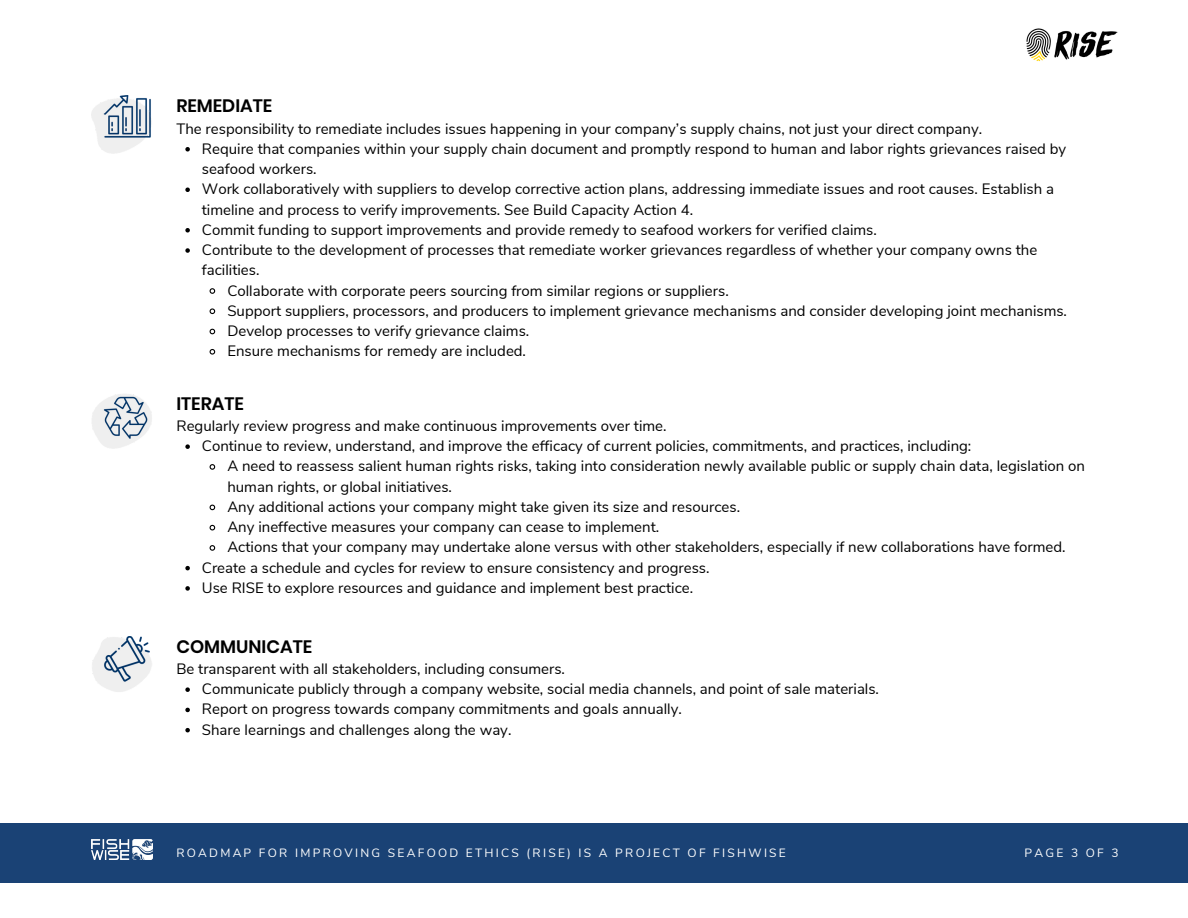
<style>
.page{position:relative;width:1188px;height:918px;background:#fff}
.page>*{position:absolute;margin:0;border:0;box-sizing:border-box;transform-origin:0 0}
.t1{font:600 18px "Poppins";color:#000}
.t2{font:15px/20.2px "Nunito Sans";color:#000}
.t3{font:12px "Nunito Sans";letter-spacing:.185em;color:#fff}
</style>
<div class="page">
<div style="left:0;top:823px;width:1188px;height:59px;background:#1a4275"></div>
<img style="left:92px;top:839px;width:61px;height:20px">
<img style="left:1026px;top:28px;width:92px;height:34px">
<svg style="left:185px;top:147px;width:5px;height:5px"></svg>
<svg style="left:185px;top:188px;width:5px;height:4px"></svg>
<svg style="left:185px;top:228px;width:5px;height:5px"></svg>
<svg style="left:185px;top:248px;width:5px;height:5px"></svg>
<svg style="left:209px;top:288px;width:7px;height:6px"></svg>
<svg style="left:209px;top:308px;width:7px;height:7px"></svg>
<svg style="left:209px;top:328px;width:7px;height:7px"></svg>
<svg style="left:209px;top:349px;width:7px;height:6px"></svg>
<img style="left:92px;top:96px;width:60px;height:57px">
<svg style="left:185px;top:444px;width:5px;height:5px"></svg>
<svg style="left:209px;top:464px;width:7px;height:6px"></svg>
<svg style="left:209px;top:504px;width:7px;height:7px"></svg>
<svg style="left:209px;top:524px;width:7px;height:7px"></svg>
<svg style="left:209px;top:545px;width:7px;height:6px"></svg>
<svg style="left:185px;top:566px;width:5px;height:4px"></svg>
<svg style="left:185px;top:586px;width:5px;height:5px"></svg>
<img style="left:92px;top:394px;width:60px;height:54px">
<img style="left:92px;top:636px;width:60px;height:56px">
<svg style="left:185px;top:687px;width:5px;height:5px"></svg>
<svg style="left:185px;top:708px;width:5px;height:4px"></svg>
<svg style="left:185px;top:728px;width:5px;height:4px"></svg>
<p class="t1" style="left:176px;top:93px;width:97px">REMEDIATE</p>
<p class="t2" style="left:176px;top:118px;width:807px">The responsibility to remediate includes issues happening in your company’s supply chains, not just your direct company.</p>
<p class="t2" style="left:202px;top:139px;width:866px">Require that companies within your supply chain document and promptly respond to human and labor rights grievances raised by seafood workers.</p>
<p class="t2" style="left:202px;top:179px;width:854px">Work collaboratively with suppliers to develop corrective action plans, addressing immediate issues and root causes. Establish a timeline and process to verify improvements. See Build Capacity Action 4.</p>
<p class="t2" style="left:202px;top:220px;width:677px">Commit funding to support improvements and provide remedy to seafood workers for verified claims.</p>
<p class="t2" style="left:202px;top:240px;width:837px">Contribute to the development of processes that remediate worker grievances regardless of whether your company owns the facilities.</p>
<p class="t2" style="left:227px;top:280px;width:503px">Collaborate with corporate peers sourcing from similar regions or suppliers.</p>
<p class="t2" style="left:227px;top:301px;width:841px">Support suppliers, processors, and producers to implement grievance mechanisms and consider developing joint mechanisms.</p>
<p class="t2" style="left:227px;top:321px;width:304px">Develop processes to verify grievance claims.</p>
<p class="t2" style="left:227px;top:341px;width:300px">Ensure mechanisms for remedy are included.</p>
<p class="t1" style="left:176px;top:391px;width:69px">ITERATE</p>
<p class="t2" style="left:176px;top:416px;width:492px">Regularly review progress and make continuous improvements over time.</p>
<p class="t2" style="left:202px;top:436px;width:771px">Continue to review, understand, and improve the efficacy of current policies, commitments, and practices, including:</p>
<p class="t2" style="left:227px;top:456px;width:859px">A need to reassess salient human rights risks, taking into consideration newly available public or supply chain data, legislation on human rights, or global initiatives.</p>
<p class="t2" style="left:227px;top:497px;width:514px">Any additional actions your company might take given its size and resources.</p>
<p class="t2" style="left:227px;top:517px;width:433px">Any ineffective measures your company can cease to implement.</p>
<p class="t2" style="left:227px;top:537px;width:840px">Actions that your company may undertake alone versus with other stakeholders, especially if new collaborations have formed.</p>
<p class="t2" style="left:202px;top:558px;width:509px">Create a schedule and cycles for review to ensure consistency and progress.</p>
<p class="t2" style="left:202px;top:578px;width:493px">Use RISE to explore resources and guidance and implement best practice.</p>
<p class="t1" style="left:176px;top:634px;width:137px">COMMUNICATE</p>
<p class="t2" style="left:176px;top:659px;width:390px">Be transparent with all stakeholders, including consumers.</p>
<p class="t2" style="left:202px;top:679px;width:679px">Communicate publicly through a company website, social media channels, and point of sale materials.</p>
<p class="t2" style="left:202px;top:699px;width:481px">Report on progress towards company commitments and goals annually.</p>
<p class="t2" style="left:202px;top:720px;width:311px">Share learnings and challenges along the way.</p>
<p class="t3" style="left:176px;top:845px;width:611px">ROADMAP FOR IMPROVING SEAFOOD ETHICS (RISE) IS A PROJECT OF FISHWISE</p>
<p class="t3" style="left:1025px;top:845px;width:96px">PAGE 3 OF 3</p>
</div>
